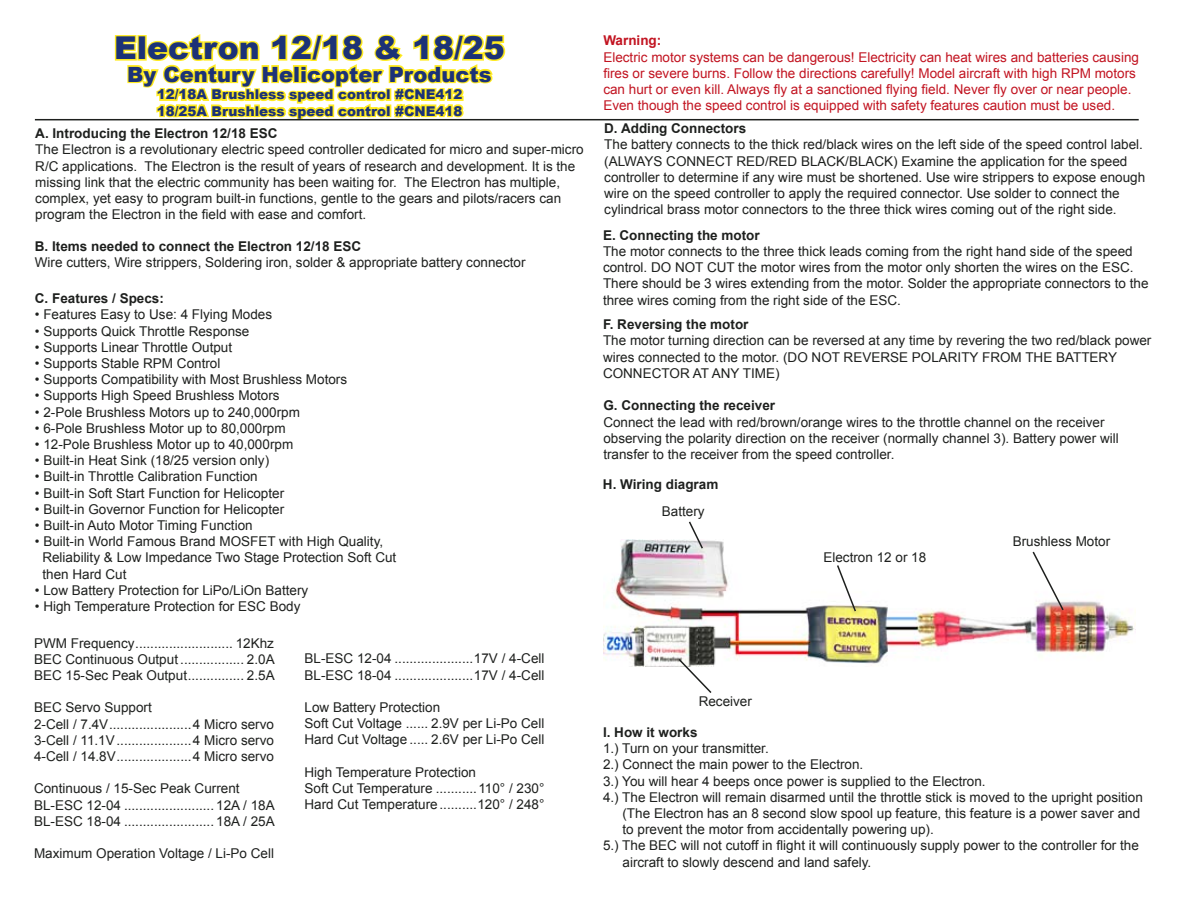
<style>
.page{position:relative;width:1188px;height:918px;background:#fff}
.page>*{position:absolute;margin:0;border:0;box-sizing:border-box;transform-origin:0 0}
.t1{font:900 31.5px "Arial";color:#1c3277}
.t2{font:900 21px "Arial";color:#1c3277}
.t3{font:13.5px/16.2px "Arial";color:#1e201e}
.t4{font:13.5px/16.2px "Arial";color:#c21421}
.t5{font:700 13.5px "Arial";color:#1e201e}
.t6{font:900 13.5px/16.2px "Arial";color:#1c3277}
.t7{font:700 13.5px "Arial";color:#c21421}
</style>
<div class="page">
<svg style="left:113px;top:34px;width:394px;height:87px"></svg>
<hr style="left:35px;top:119px;width:1104px;height:1px;background:#1e201e">
<img style="left:603px;top:540px;width:533px;height:127px">
<svg style="left:1031px;top:550px;width:34px;height:62px"></svg>
<svg style="left:836px;top:564px;width:21px;height:49px"></svg>
<svg style="left:687px;top:521px;width:17px;height:29px"></svg>
<svg style="left:677px;top:657px;width:36px;height:36px"></svg>
<h1 class="t1" style="left:114px;top:25px;width:392px">Electron 12/18 &amp; 18/25</h1>
<h2 class="t2" style="left:127px;top:59px;width:366px">By Century Helicopter Products</h2>
<p class="t6" style="left:157px;top:86px;width:307px">12/18A Brushless speed control #CNE412<br>18/25A Brushless speed control #CNE418</p>
<p class="t5" style="left:35px;top:125px;width:244px">A. Introducing the Electron 12/18 ESC</p>
<p class="t3" style="left:35px;top:142px;width:550px">The Electron is a revolutionary electric speed controller dedicated for micro and super-micro R/C applications. The Electron is the result of years of research and development. It is the missing link that the electric community has been waiting for. The Electron has multiple, complex, yet easy to program built-in functions, gentle to the gears and pilots/racers can program the Electron in the field with ease and comfort.</p>
<p class="t5" style="left:35px;top:237px;width:328px">B. Items needed to connect the Electron 12/18 ESC</p>
<p class="t3" style="left:35px;top:254px;width:492px">Wire cutters, Wire strippers, Soldering iron, solder &amp; appropriate battery connector</p>
<p class="t5" style="left:35px;top:290px;width:131px">C. Features / Specs:</p>
<p class="t3" style="left:35px;top:307px;width:239px">• Features Easy to Use: 4 Flying Modes</p>
<p class="t3" style="left:35px;top:323px;width:216px">• Supports Quick Throttle Response</p>
<p class="t3" style="left:35px;top:339px;width:199px">• Supports Linear Throttle Output</p>
<p class="t3" style="left:35px;top:355px;width:187px">• Supports Stable RPM Control</p>
<p class="t3" style="left:35px;top:372px;width:314px">• Supports Compatibility with Most Brushless Motors</p>
<p class="t3" style="left:35px;top:388px;width:246px">• Supports High Speed Brushless Motors</p>
<p class="t3" style="left:35px;top:404px;width:267px">• 2-Pole Brushless Motors up to 240,000rpm</p>
<p class="t3" style="left:35px;top:420px;width:252px">• 6-Pole Brushless Motor up to 80,000rpm</p>
<p class="t3" style="left:35px;top:436px;width:260px">• 12-Pole Brushless Motor up to 40,000rpm</p>
<p class="t3" style="left:35px;top:453px;width:236px">• Built-in Heat Sink (18/25 version only)</p>
<p class="t3" style="left:35px;top:469px;width:224px">• Built-in Throttle Calibration Function</p>
<p class="t3" style="left:35px;top:485px;width:251px">• Built-in Soft Start Function for Helicopter</p>
<p class="t3" style="left:35px;top:501px;width:251px">• Built-in Governor Function for Helicopter</p>
<p class="t3" style="left:35px;top:517px;width:219px">• Built-in Auto Motor Timing Function</p>
<p class="t3" style="left:42px;top:534px;width:355px;text-indent:-8px">• Built-in World Famous Brand MOSFET with High Quality,<br>Reliability &amp; Low Impedance Two Stage Protection Soft Cut then Hard Cut</p>
<p class="t3" style="left:35px;top:582px;width:275px">• Low Battery Protection for LiPo/LiOn Battery</p>
<p class="t3" style="left:35px;top:598px;width:267px">• High Temperature Protection for ESC Body</p>
<p class="t3" style="left:34px;top:635px;width:242px;text-align:justify">PWM Frequency .......................... 12Khz BEC Continuous Output ................. 2.0A BEC 15-Sec Peak Output ............... 2.5A</p>
<p class="t3" style="left:34px;top:700px;width:241px">BEC Servo Support<br>2-Cell / 7.4V ......................4 Micro servo 3-Cell / 11.1V ....................4 Micro servo 4-Cell / 14.8V ....................4 Micro servo</p>
<p class="t3" style="left:34px;top:781px;width:242px">Continuous / 15-Sec Peak Current<br>BL-ESC 12-04 ........................ 12A / 18A<br>BL-ESC 18-04 ........................ 18A / 25A</p>
<p class="t3" style="left:34px;top:846px;width:242px">Maximum Operation Voltage / Li-Po Cell</p>
<p class="t3" style="left:305px;top:651px;width:241px">BL-ESC 12-04 .....................17V / 4-Cell<br>BL-ESC 18-04 .....................17V / 4-Cell</p>
<p class="t3" style="left:305px;top:699px;width:241px">Low Battery Protection<br>Soft Cut Voltage ...... 2.9V per Li-Po Cell<br>Hard Cut Voltage ..... 2.6V per Li-Po Cell</p>
<p class="t3" style="left:305px;top:764px;width:242px">High Temperature Protection<br>Soft Cut Temperature ...........110° / 230°<br>Hard Cut Temperature ..........120° / 248°</p>
<p class="t7" style="left:603px;top:32px;width:59px">Warning:</p>
<p class="t4" style="left:603px;top:49px;width:537px">Electric motor systems can be dangerous! Electricity can heat wires and batteries causing fires or severe burns. Follow the directions carefully! Model aircraft with high RPM motors can hurt or even kill. Always fly at a sanctioned flying field. Never fly over or near people.<br>Even though the speed control is equipped with safety features caution must be used.</p>
<p class="t5" style="left:604px;top:120px;width:144px">D. Adding Connectors</p>
<p class="t3" style="left:604px;top:137px;width:542px">The battery connects to the thick red/black wires on the left side of the speed control label. (ALWAYS CONNECT RED/RED BLACK/BLACK) Examine the application for the speed controller to determine if any wire must be shortened. Use wire strippers to expose enough wire on the speed controller to apply the required connector. Use solder to connect the cylindrical brass motor connectors to the three thick wires coming out of the right side.</p>
<p class="t5" style="left:603px;top:226px;width:158px">E. Connecting the motor</p>
<p class="t3" style="left:603px;top:243px;width:547px">The motor connects to the three thick leads coming from the right hand side of the speed control. DO NOT CUT the motor wires from the motor only shorten the wires on the ESC.<br>There should be 3 wires extending from the motor. Solder the appropriate connectors to the three wires coming from the right side of the ESC.</p>
<p class="t5" style="left:603px;top:316px;width:147px">F. Reversing the motor</p>
<p class="t3" style="left:603px;top:333px;width:550px">The motor turning direction can be reversed at any time by revering the two red/black power wires connected to the motor. (DO NOT REVERSE POLARITY FROM THE BATTERY<br>CONNECTOR AT ANY TIME)</p>
<p class="t5" style="left:603px;top:397px;width:173px">G. Connecting the receiver</p>
<p class="t3" style="left:603px;top:414px;width:517px">Connect the lead with red/brown/orange wires to the throttle channel on the receiver observing the polarity direction on the receiver (normally channel 3). Battery power will transfer to the receiver from the speed controller.</p>
<p class="t5" style="left:603px;top:475px;width:117px">H. Wiring diagram</p>
<p class="t3" style="left:662px;top:503px;width:44px">Battery</p>
<p class="t3" style="left:699px;top:693px;width:55px">Receiver</p>
<p class="t3" style="left:823px;top:549px;width:104px">Electron 12 or 18</p>
<p class="t3" style="left:1013px;top:533px;width:99px">Brushless Motor</p>
<p class="t5" style="left:603px;top:723px;width:96px">I. How it works</p>
<p class="t3" style="left:603px;top:740px;width:167px">1.) Turn on your transmitter.</p>
<p class="t3" style="left:603px;top:757px;width:262px">2.) Connect the main power to the Electron.</p>
<p class="t3" style="left:603px;top:773px;width:384px">3.) You will hear 4 beeps once power is supplied to the Electron.</p>
<p class="t3" style="left:603px;top:789px;width:541px">4.) The Electron will remain disarmed until the throttle stick is moved to the upright position</p>
<p class="t3" style="left:622px;top:805px;width:519px">(The Electron has an 8 second slow spool up feature, this feature is a power saver and</p>
<p class="t3" style="left:622px;top:821px;width:313px">to prevent the motor from accidentally powering up).</p>
<p class="t3" style="left:603px;top:838px;width:537px">5.) The BEC will not cutoff in flight it will continuously supply power to the controller for the</p>
<p class="t3" style="left:622px;top:854px;width:250px">aircraft to slowly descend and land safely.</p>
</div>
